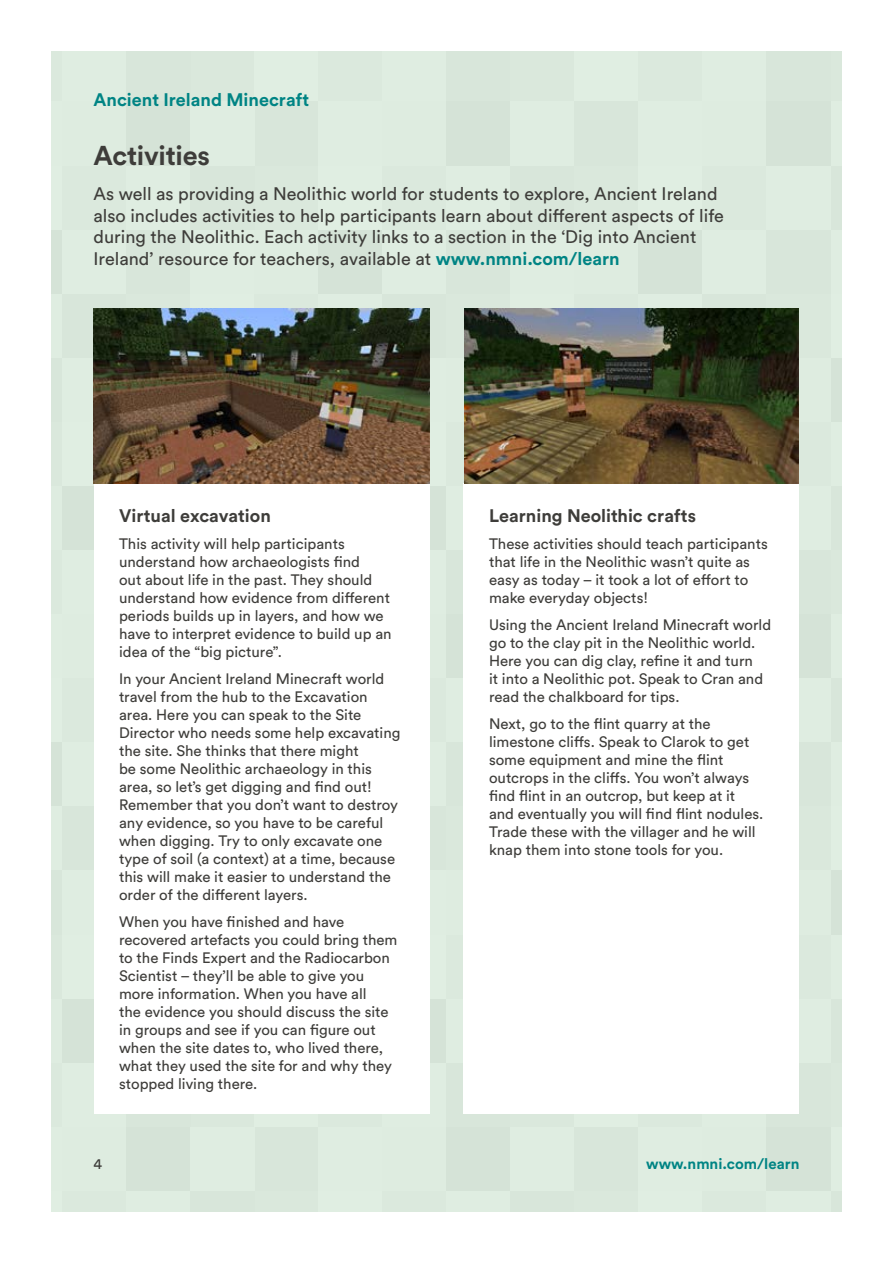
<style>
.page{position:relative;width:893px;height:1263px;background:#fff}
.page>*{position:absolute;margin:0;border:0;box-sizing:border-box;transform-origin:0 0}
.t1{font:700 27px "Circular Std";letter-spacing:-.01em;color:#3e3d3a}
.t2{font:18px/21.6px "Circular Std";color:#3e3d3a}
.t3{font:700 18px "Circular Std";color:#3e3d3a}
.t4{font:700 18px "Circular Std";color:#008484}
.t5{font:15px/18px "Circular Std";color:#3e3d3a}
.t6{font:700 15px "Circular Std";color:#008484}
.s1{font-weight:700;color:#008484}
</style>
<div class="page">
<div style="left:51px;top:51px;width:791px;height:1161px;background:#e0efe2"></div>
<div style="left:94px;top:483px;width:335px;height:631px;background:#fff"></div>
<div style="left:463px;top:483px;width:336px;height:631px;background:#fff"></div>
<img style="left:94px;top:309px;width:335px;height:174px">
<img style="left:464px;top:309px;width:335px;height:174px">
<p class="t4" style="left:94px;top:88px;width:217px">Ancient Ireland Minecraft</p>
<h1 class="t1" style="left:94px;top:138px;width:118px">Activities</h1>
<p class="t2" style="left:94px;top:183px;width:632px">As well as providing a Neolithic world for students to explore, Ancient Ireland also includes activities to help participants learn about different aspects of life during the Neolithic. Each activity links to a section in the ‘Dig into Ancient Ireland’ resource for teachers, available at <span class="s1">www.nmni.com/learn</span></p>
<p class="t3" style="left:119px;top:504px;width:153px">Virtual excavation</p>
<p class="t5" style="left:119px;top:534px;width:274px">This activity will help participants understand how archaeologists find<br>out about life in the past. They should understand how evidence from different periods builds up in layers, and how we have to interpret evidence to build up an idea of the “big picture”.</p>
<p class="t5" style="left:119px;top:669px;width:283px">In your Ancient Ireland Minecraft world travel from the hub to the Excavation area. Here you can speak to the Site Director who needs some help excavating the site. She thinks that there might<br>be some Neolithic archaeology in this area, so let’s get digging and find out!<br>Remember that you don’t want to destroy any evidence, so you have to be careful when digging. Try to only excavate one type of soil (a context) at a time, because this will make it easier to understand the order of the different layers.</p>
<p class="t5" style="left:119px;top:912px;width:280px">When you have finished and have recovered artefacts you could bring them to the Finds Expert and the Radiocarbon Scientist – they’ll be able to give you more information. When you have all<br>the evidence you should discuss the site in groups and see if you can figure out when the site dates to, who lived there, what they used the site for and why they stopped living there.</p>
<p class="t3" style="left:489px;top:504px;width:209px">Learning Neolithic crafts</p>
<p class="t5" style="left:489px;top:534px;width:280px">These activities should teach participants that life in the Neolithic wasn’t quite as easy as today – it took a lot of effort to make everyday objects!</p>
<p class="t5" style="left:489px;top:615px;width:284px">Using the Ancient Ireland Minecraft world go to the clay pit in the Neolithic world.<br>Here you can dig clay, refine it and turn<br>it into a Neolithic pot. Speak to Cran and read the chalkboard for tips.</p>
<p class="t5" style="left:489px;top:714px;width:276px">Next, go to the flint quarry at the limestone cliffs. Speak to Clarok to get some equipment and mine the flint outcrops in the cliffs. You won’t always find flint in an outcrop, but keep at it and eventually you will find flint nodules.<br>Trade these with the villager and he will knap them into stone tools for you.</p>
<p class="t5" style="left:94px;top:1155px;width:10px">4</p>
<p class="t6" style="left:646px;top:1154px;width:155px">www.nmni.com/learn</p>
</div>
